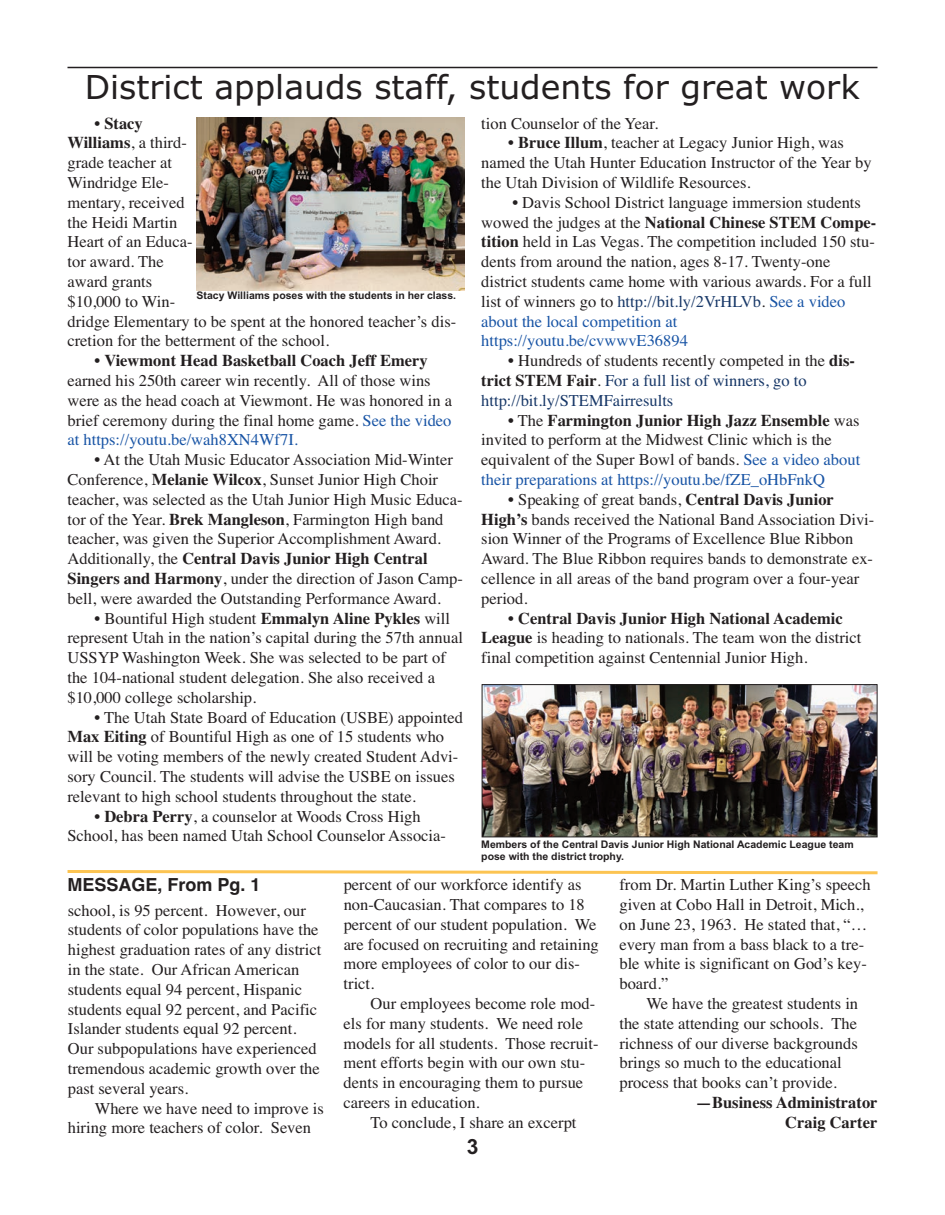
<style>
.page{position:relative;width:945px;height:1215px;background:#fff}
.page>*{position:absolute;margin:0;border:0;box-sizing:border-box;transform-origin:0 0}
.t1{font:33px "MS Reference Sans Serif";color:#231f20}
.t2{font:700 21px "Arial";color:#231f20}
.t3{font:700 18px "Helvetica";color:#231f20}
.t4{font:16.5px/19.8px "Times";color:#231f20}
.t5{font:16.5px/19.8px "Times";color:#183868}
.t6{font:700 16.5px/19.8px "Times";color:#231f20;text-align:right}
.t7{font:700 10.5px/12.6px "Arial";color:#231f20}
.s1{font-weight:700}
.s2{color:#1854a5}
.s3{color:#183868}
.s4{color:#231f20}
.s5{font-weight:700;color:#231f20}
</style>
<div class="page">
<hr style="left:68px;top:67px;width:810px;height:1px;background:#231f20">
<svg style="left:67px;top:870px;width:811px;height:5px"></svg>
<img style="left:197px;top:117px;width:267px;height:173px">
<img style="left:484px;top:686px;width:392px;height:149px">
<div style="left:482px;top:684px;width:396px;height:153px;border:1px solid #231f20"></div>
<h1 class="t1" style="left:85px;top:69px;width:777px">District applauds staff, students for great work</h1>
<p class="t4" style="left:68px;top:113px;width:390px;text-indent:27px">• <span class="s1">Stacy<br>Williams</span>, a third-<br>grade teacher at<br>Windridge Ele-<br>mentary, received<br>the Heidi Martin<br>Heart of an Educa-<br>tor award. The<br>award grants<br>$10,000 to Win-<br>dridge Elementary to be spent at the honored teacher’s dis&shy;cretion for the betterment of the school.</p>
<p class="t4" style="left:68px;top:351px;width:386px;text-indent:27px">• <span class="s1">Viewmont Head Basketball Coach Jeff Emery </span>earned his 250th career win recently. All of those wins were as the head coach at Viewmont. He was honored in a brief ceremony during the final home game. <span class="s2">See the video at https://youtu.be/wah8XN4Wf7I.</span></p>
<p class="t4" style="left:68px;top:450px;width:397px;text-indent:27px">• At the Utah Music Educator Association Mid-Winter Conference, <span class="s1">Melanie Wilcox</span>, Sunset Junior High Choir teacher, was selected as the Utah Junior High Music Educa&shy;tor of the Year. <span class="s1">Brek Mangleson</span>, Farmington High band teacher, was given the Superior Accomplishment Award.<br>Additionally, the <span class="s1">Central Davis Junior High Central Singers and Harmony</span>, under the direction of Jason Camp&shy;bell, were awarded the Outstanding Performance Award.</p>
<p class="t4" style="left:67px;top:608px;width:397px;text-indent:27px">• Bountiful High student <span class="s1">Emmalyn Aline Pykles</span> will represent Utah in the nation’s capital during the 57th annual USSYP Washington Week. She was selected to be part of the 104-national student delegation. She also received a $10,000 college scholarship.</p>
<p class="t4" style="left:67px;top:707px;width:397px;text-indent:27px">• The Utah State Board of Education (USBE) appointed <span class="s1">Max Eiting</span> of Bountiful High as one of 15 students who will be voting members of the newly created Student Advi&shy;sory Council. The students will advise the USBE on issues relevant to high school students throughout the state.</p>
<p class="t4" style="left:67px;top:806px;width:380px;text-align:center">• <span class="s1">Debra Perry</span>, a counselor at Woods Cross High<br>School, has been named Utah School Counselor Associa-</p>
<p class="t4" style="left:481px;top:113px;width:178px">tion Counselor of the Year.</p>
<p class="t4" style="left:481px;top:133px;width:392px;text-indent:27px">• <span class="s1">Bruce Illum</span>, teacher at Legacy Junior High, was named the Utah Hunter Education Instructor of the Year by the Utah Division of Wildlife Resources.</p>
<p class="t4" style="left:481px;top:192px;width:397px;text-indent:31px">• Davis School District language immersion students wowed the judges at the <span class="s1">National Chinese STEM Compe&shy;tition</span> held in Las Vegas. The competition included 150 stu&shy;dents from around the nation, ages 8-17. Twenty-one district students came home with various awards. For a full list of winners go to <span class="s3">http://bit.ly/2VrHLVb</span>. <span class="s2">See a video about the local competition at https://youtu.be/cvwwvE36894</span></p>
<p class="t5" style="left:481px;top:351px;width:375px;text-indent:27px"><span class="s4">• Hundreds of students recently competed in the</span> <span class="s5">dis&shy;trict STEM Fair</span><span class="s4">.</span> For a full list of winners, go to http://bit.ly/STEMFairresults</p>
<p class="t4" style="left:481px;top:410px;width:380px;text-indent:27px">• The <span class="s1">Farmington Junior High Jazz Ensemble</span> was invited to perform at the Midwest Clinic which is the equivalent of the Super Bowl of bands. <span class="s2">See a video about their preparations at https://youtu.be/fZE_oHbFnkQ</span></p>
<p class="t4" style="left:481px;top:489px;width:395px;text-indent:27px">• Speaking of great bands, <span class="s1">Central Davis Junior High’s</span> bands received the National Band Association Divi&shy;sion Winner of the Programs of Excellence Blue Ribbon Award. The Blue Ribbon requires bands to demonstrate ex&shy;cellence in all areas of the band program over a four-year period.</p>
<p class="t4" style="left:481px;top:608px;width:382px;text-indent:27px">• <span class="s1">Central Davis Junior High National Academic<br>League</span> is heading to nationals. The team won the district final competition against Centennial Junior High.</p>
<p class="t7" style="left:197px;top:289px;width:261px">Stacy Williams poses with the students in her class.</p>
<p class="t7" style="left:481px;top:838px;width:374px">Members of the Central Davis Junior High National Academic League team pose with the district trophy.</p>
<p class="t3" style="left:68px;top:875px;width:195px">MESSAGE, From Pg. 1</p>
<p class="t4" style="left:68px;top:900px;width:255px">school, is 95 percent. However, our students of color populations have the highest graduation rates of any district in the state. Our African American students equal 94 percent, Hispanic students equal 92 percent, and Pacific Islander students equal 92 percent.<br>Our subpopulations have experienced tremendous academic growth over the past several years.</p>
<p class="t4" style="left:68px;top:1098px;width:258px;text-indent:27px">Where we have need to improve is hiring more teachers of color. Seven</p>
<p class="t4" style="left:344px;top:875px;width:257px">percent of our workforce identify as non-Caucasian. That compares to 18 percent of our student population. We are focused on recruiting and retaining more employees of color to our dis&shy;trict.</p>
<p class="t4" style="left:344px;top:993px;width:256px;text-indent:27px">Our employees become role mod&shy;els for many students. We need role models for all students. Those recruit&shy;ment efforts begin with our own stu&shy;dents in encouraging them to pursue careers in education.</p>
<p class="t4" style="left:371px;top:1112px;width:207px">To conclude, I share an excerpt</p>
<p class="t2" style="left:467px;top:1135px;width:13px">3</p>
<p class="t4" style="left:619px;top:875px;width:253px">from Dr. Martin Luther King’s speech given at Cobo Hall in Detroit, Mich., on June 23, 1963. He stated that, “… every man from a bass black to a tre&shy;ble white is significant on God’s key&shy;board.”</p>
<p class="t4" style="left:619px;top:993px;width:240px;text-indent:27px">We have the greatest students in the state attending our schools. The richness of our diverse backgrounds brings so much to the educational process that books can’t provide.</p>
<p class="t6" style="left:696px;top:1092px;width:183px">—Business Administrator<br>Craig Carter</p>
</div>
